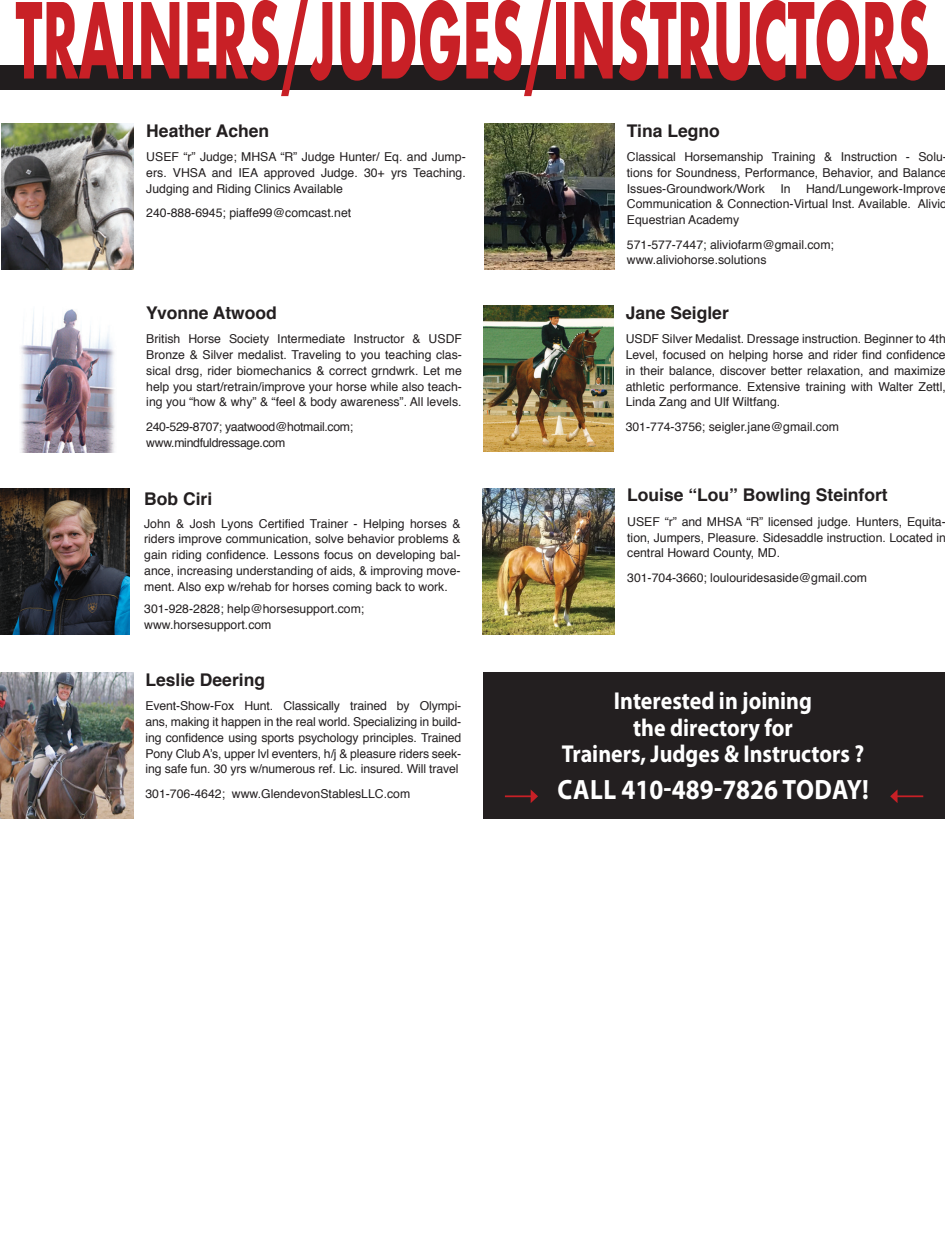
<style>
.page{position:relative;width:945px;height:1260px;background:#fff}
.page>*{position:absolute;margin:0;border:0;box-sizing:border-box;transform-origin:0 0}
.t1{font:700 101.5px "Futura";color:#c82026;scale:.5 1}
.t2{font:700 28px "Myriad Pro";color:#fff;scale:.9 1}
.t3{font:700 24.5px/26.2px "Myriad Pro";color:#fff;text-align:center;scale:.9 1}
.t4{font:700 17.5px "Helvetica";color:#231f20}
.t5{font:12.25px/15.8px "Helvetica";color:#231f20;text-align:justify}
.t6{font:12.25px/15.8px "Helvetica";letter-spacing:-.025em;color:#231f20}
</style>
<div class="page">
<div style="left:0;top:65px;width:945px;height:24px;background:#211d1e"></div>
<img style="left:20px;top:309px;width:95px;height:143px">
<img style="left:2px;top:124px;width:132px;height:146px">
<img style="left:1px;top:673px;width:132px;height:146px">
<img style="left:483px;top:488px;width:132px;height:146px">
<div style="left:484px;top:673px;width:461px;height:146px;background:#231f20"></div>
<hr style="left:505px;top:795px;width:26px;height:2px;background:#c82026">
<svg style="left:531px;top:790px;width:7px;height:13px"></svg>
<hr style="left:897px;top:795px;width:26px;height:2px;background:#c82026">
<svg style="left:890px;top:789px;width:8px;height:14px"></svg>
<img style="left:484px;top:306px;width:129px;height:145px">
<img style="left:0;top:488px;width:129px;height:146px">
<img style="left:485px;top:124px;width:130px;height:146px">
<h1 class="t1" style="left:15px;top:-33px;width:1831px">TRAINERS/JUDGES/INSTRUCTORS</h1>
<h3 class="t4" style="left:146px;top:116px;width:124px">Heather Achen</h3>
<p class="t5" style="left:146px;top:149px;width:321px">USEF “r” Judge; MHSA “R” Judge Hunter/ Eq. and Jump&shy;ers. VHSA and IEA approved Judge. 30+ yrs Teaching.<br>Judging and Riding Clinics Available</p>
<p class="t5" style="left:146px;top:205px;width:206px">240-888-6945; piaffe99@comcast.net</p>
<h3 class="t4" style="left:146px;top:299px;width:132px">Yvonne Atwood</h3>
<p class="t5" style="left:146px;top:332px;width:317px">British Horse Society Intermediate Instructor &amp; USDF Bronze &amp; Silver medalist. Traveling to you teaching clas&shy;sical drsg, rider biomechanics &amp; correct grndwrk. Let me help you start/retrain/improve your horse while also teach&shy;ing you “how &amp; why” &amp; “feel &amp; body awareness”. All levels.</p>
<p class="t6" style="left:146px;top:419px;width:208px">240-529-8707; yaatwood@hotmail.com; www.mindfuldressage.com</p>
<h3 class="t4" style="left:144px;top:485px;width:70px">Bob Ciri</h3>
<p class="t5" style="left:144px;top:516px;width:318px">John &amp; Josh Lyons Certified Trainer - Helping horses &amp; riders improve communication, solve behavior problems &amp; gain riding confidence. Lessons focus on developing bal&shy;ance, increasing understanding of aids, &amp; improving move&shy;ment. Also exp w/rehab for horses coming back to work.</p>
<p class="t5" style="left:144px;top:602px;width:222px">301-928-2828; help@horsesupport.com; www.horsesupport.com</p>
<h3 class="t4" style="left:145px;top:666px;width:121px">Leslie Deering</h3>
<p class="t5" style="left:145px;top:699px;width:317px">Event-Show-Fox Hunt. Classically trained by Olympi&shy;ans, making it happen in the real world. Specializing in build&shy;ing confidence using sports psychology principles. Trained Pony Club A’s, upper lvl eventers, h/j &amp; pleasure riders seek&shy;ing safe fun. 30 yrs w/numerous ref. Lic. insured. Will travel</p>
<p class="t5" style="left:145px;top:786px;width:266px">301-706-4642; www.GlendevonStablesLLC.com</p>
<h3 class="t4" style="left:627px;top:116px;width:95px">Tina Legno</h3>
<p class="t5" style="left:627px;top:149px;width:322px">Classical Horsemanship Training &amp; Instruction - Solu&shy;tions for Soundness, Performance, Behavior, and Balance Issues-Groundwork/Work</p>
<p class="t5" style="left:627px;top:181px;width:322px;text-indent:179px">Hand/Lungework-Improve Communication &amp; Connection-Virtual Inst. Available. Alivio Equestrian Academy</p>
<p class="t5" style="left:627px;top:237px;width:209px">571-577-7447; aliviofarm@gmail.com; www.aliviohorse.solutions</p>
<p class="t5" style="left:780px;top:181px;width:12px">In</p>
<h3 class="t4" style="left:626px;top:299px;width:105px">Jane Seigler</h3>
<p class="t5" style="left:626px;top:332px;width:322px">USDF Silver Medalist. Dressage instruction. Beginner to 4th Level, focused on helping horse and rider find confidence in their balance, discover better relaxation, and maximize athletic performance. Extensive training with Walter Zettl, Linda Zang and Ulf Wiltfang.</p>
<p class="t5" style="left:626px;top:419px;width:215px">301-774-3756; seigler.jane@gmail.com</p>
<h3 class="t4" style="left:627px;top:481px;width:262px">Louise “Lou” Bowling Steinfort</h3>
<p class="t5" style="left:627px;top:514px;width:320px">USEF “r” and MHSA “R” licensed judge. Hunters, Equita&shy;tion, Jumpers, Pleasure. Sidesaddle instruction. Located in central Howard County, MD.</p>
<p class="t5" style="left:627px;top:570px;width:241px">301-704-3660; loulouridesaside@gmail.com</p>
<h3 class="t3" style="left:562px;top:687px;width:338px">Interested in joining<br>the directory for<br>Trainers, Judges &amp; Instructors ?</h3>
<h2 class="t2" style="left:557px;top:771px;width:347px">CALL 410-489-7826 TODAY!</h2>
</div>
